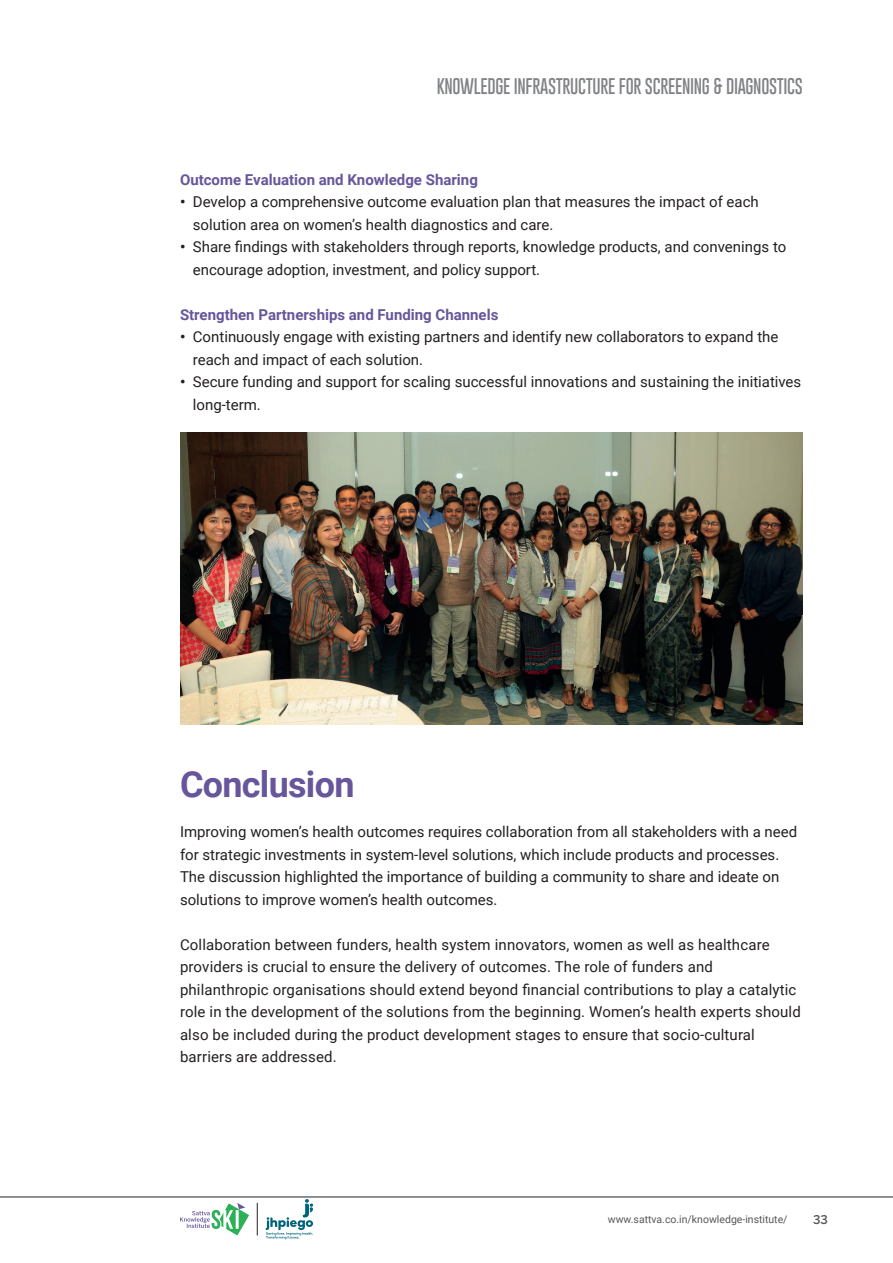
<style>
.page{position:relative;width:893px;height:1263px;background:#fff}
.page>*{position:absolute;margin:0;border:0;box-sizing:border-box;transform-origin:0 0}
.t1{font:700 36px "Roboto";letter-spacing:-.02em;color:#67569b}
.t2{font:100 16.5px "Gobold";letter-spacing:-.02em;color:#808285}
.t3{font:15px/22.5px "Roboto";color:#231f20}
.t4{font:700 15px "Roboto";color:#67569b}
.t5{font:500 12px "Benton Sans";color:#57585a}
.t6{font:10.5px "Roboto";color:#57585a}
.s1{font-weight:700}
</style>
<div class="page">
<hr style="left:0;top:1197px;width:893px;height:1px;background:#231f20">
<svg style="left:180px;top:1203px;width:69px;height:32px"></svg>
<hr style="left:257px;top:1203px;width:1px;height:32px;background:#231f20">
<svg style="left:266px;top:1199px;width:47px;height:40px"></svg>
<img style="left:180px;top:432px;width:623px;height:293px">
<p class="t2" style="left:437px;top:76px;width:368px">KNOWLEDGE INFRASTRUCTURE FOR SCREENING &amp; DIAGNOSTICS</p>
<p class="t4" style="left:180px;top:169px;width:299px">Outcome Evaluation and Knowledge Sharing</p>
<p class="t3" style="left:193px;top:190px;width:567px;text-indent:-13px"><span class="s1">•</span> Develop a comprehensive outcome evaluation plan that measures the impact of each solution area on women’s health diagnostics and care.</p>
<p class="t3" style="left:193px;top:235px;width:595px;text-indent:-13px"><span class="s1">•</span> Share findings with stakeholders through reports, knowledge products, and convenings to encourage adoption, investment, and policy support.</p>
<p class="t4" style="left:180px;top:304px;width:320px">Strengthen Partnerships and Funding Channels</p>
<p class="t3" style="left:193px;top:325px;width:587px;text-indent:-13px"><span class="s1">•</span> Continuously engage with existing partners and identify new collaborators to expand the reach and impact of each solution.</p>
<p class="t3" style="left:193px;top:370px;width:610px;text-indent:-13px"><span class="s1">•</span> Secure funding and support for scaling successful innovations and sustaining the initiatives long-term.</p>
<h1 class="t1" style="left:180px;top:758px;width:176px">Conclusion</h1>
<p class="t3" style="left:180px;top:820px;width:619px">Improving women’s health outcomes requires collaboration from all stakeholders with a need for strategic investments in system-level solutions, which include products and processes.<br>The discussion highlighted the importance of building a community to share and ideate on solutions to improve women’s health outcomes.</p>
<p class="t3" style="left:180px;top:932px;width:622px">Collaboration between funders, health system innovators, women as well as healthcare providers is crucial to ensure the delivery of outcomes. The role of funders and philanthropic organisations should extend beyond financial contributions to play a catalytic role in the development of the solutions from the beginning. Women’s health experts should also be included during the product development stages to ensure that socio-cultural barriers are addressed.</p>
<p class="t6" style="left:608px;top:1212px;width:181px">www.sattva.co.in/knowledge-institute/</p>
<p class="t5" style="left:813px;top:1212px;width:16px">33</p>
</div>
